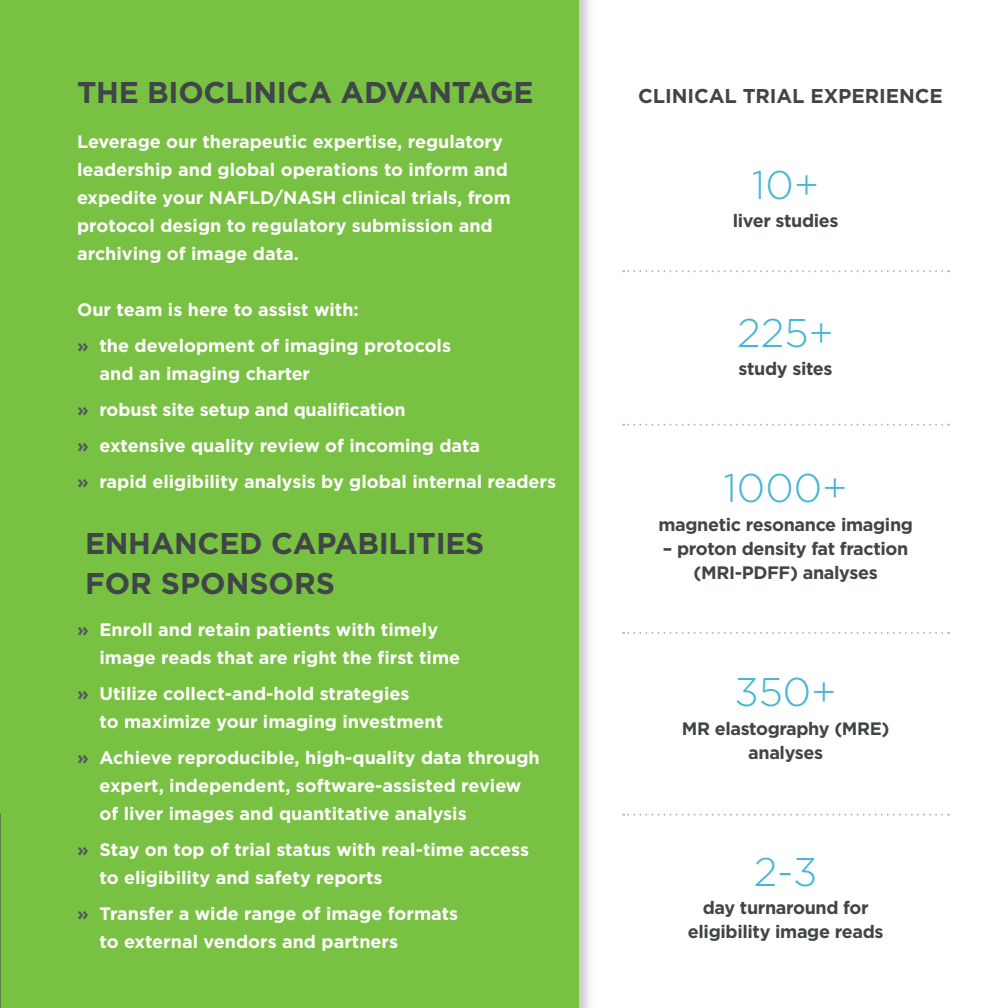
<style>
.page{position:relative;width:1008px;height:1008px;background:#fff}
.page>*{position:absolute;margin:0;border:0;box-sizing:border-box;transform-origin:0 0}
.t1{font:300 40px "Gotham HTF";color:#47b6d5}
.t2{font:700 30px/40px "Gotham HTF";letter-spacing:-.01em;color:#404548}
.t3{font:700 20px "Gotham HTF";letter-spacing:-.005em;color:#404548}
.t4{font:700 18px/28px "Gotham HTF";color:#fff}
.t5{font:700 18px/24px "Gotham HTF";letter-spacing:-.02em;color:#404548;text-align:center}
.s1{color:#4e5860}
</style>
<div class="page">
<div style="left:0;top:0;width:579px;height:1008px;background:#79c142"></div>
<svg style="left:623px;top:424px;width:319px;height:2px"></svg>
<svg style="left:623px;top:632px;width:319px;height:2px"></svg>
<svg style="left:623px;top:270px;width:319px;height:2px"></svg>
<svg style="left:623px;top:814px;width:319px;height:2px"></svg>
<h2 class="t2" style="left:77px;top:74px;width:458px">THE BIOCLINICA ADVANTAGE</h2>
<p class="t4" style="left:77px;top:128px;width:435px">Leverage our therapeutic expertise, regulatory leadership and global operations to inform and expedite your NAFLD/NASH clinical trials, from protocol design to regulatory submission and archiving of image data.</p>
<p class="t4" style="left:77px;top:292px;width:376px;line-height:36px">Our team is here to assist with:<br><span class="s1">»</span> the development of imaging protocols</p>
<p class="t4" style="left:77px;top:356px;width:481px;line-height:36px;text-indent:22px">and an imaging charter<br><span class="s1">»</span> robust site setup and qualification<br><span class="s1">»</span> extensive quality review of incoming data<br><span class="s1">»</span> rapid eligibility analysis by global internal readers</p>
<h2 class="t2" style="left:85px;top:525px;width:401px">ENHANCED CAPABILITIES<br>FOR SPONSORS</h2>
<p class="t4" style="left:100px;top:616px;width:362px;text-indent:-22px"><span class="s1">»</span> Enroll and retain patients with timely image reads that are right the first time</p>
<p class="t4" style="left:100px;top:680px;width:345px;text-indent:-22px"><span class="s1">»</span> Utilize collect-and-hold strategies<br>to maximize your imaging investment</p>
<p class="t4" style="left:100px;top:744px;width:442px;text-indent:-22px"><span class="s1">»</span> Achieve reproducible, high-quality data through expert, independent, software-assisted review of liver images and quantitative analysis</p>
<p class="t4" style="left:100px;top:836px;width:431px;text-indent:-22px"><span class="s1">»</span> Stay on top of trial status with real-time access to eligibility and safety reports</p>
<p class="t4" style="left:100px;top:900px;width:360px;text-indent:-22px"><span class="s1">»</span> Transfer a wide range of image formats to external vendors and partners</p>
<p class="t3" style="left:638px;top:87px;width:306px">CLINICAL TRIAL EXPERIENCE</p>
<h1 class="t1" style="left:752px;top:162px;width:69px">10+</h1>
<p class="t5" style="left:733px;top:210px;width:107px">liver studies</p>
<h1 class="t1" style="left:737px;top:309px;width:98px">225+</h1>
<p class="t5" style="left:739px;top:357px;width:96px">study sites</p>
<h1 class="t1" style="left:724px;top:465px;width:126px">1000+</h1>
<p class="t5" style="left:658px;top:513px;width:256px">magnetic resonance imaging</p>
<p class="t5" style="left:663px;top:537px;width:247px">– proton density fat fraction (MRI-PDFF) analyses</p>
<h1 class="t1" style="left:734px;top:669px;width:104px">350+</h1>
<p class="t5" style="left:682px;top:717px;width:209px">MR elastography (MRE) analyses</p>
<h1 class="t1" style="left:754px;top:848px;width:65px">2-3</h1>
<p class="t5" style="left:688px;top:897px;width:197px">day turnaround for eligibility image reads</p>
</div>
